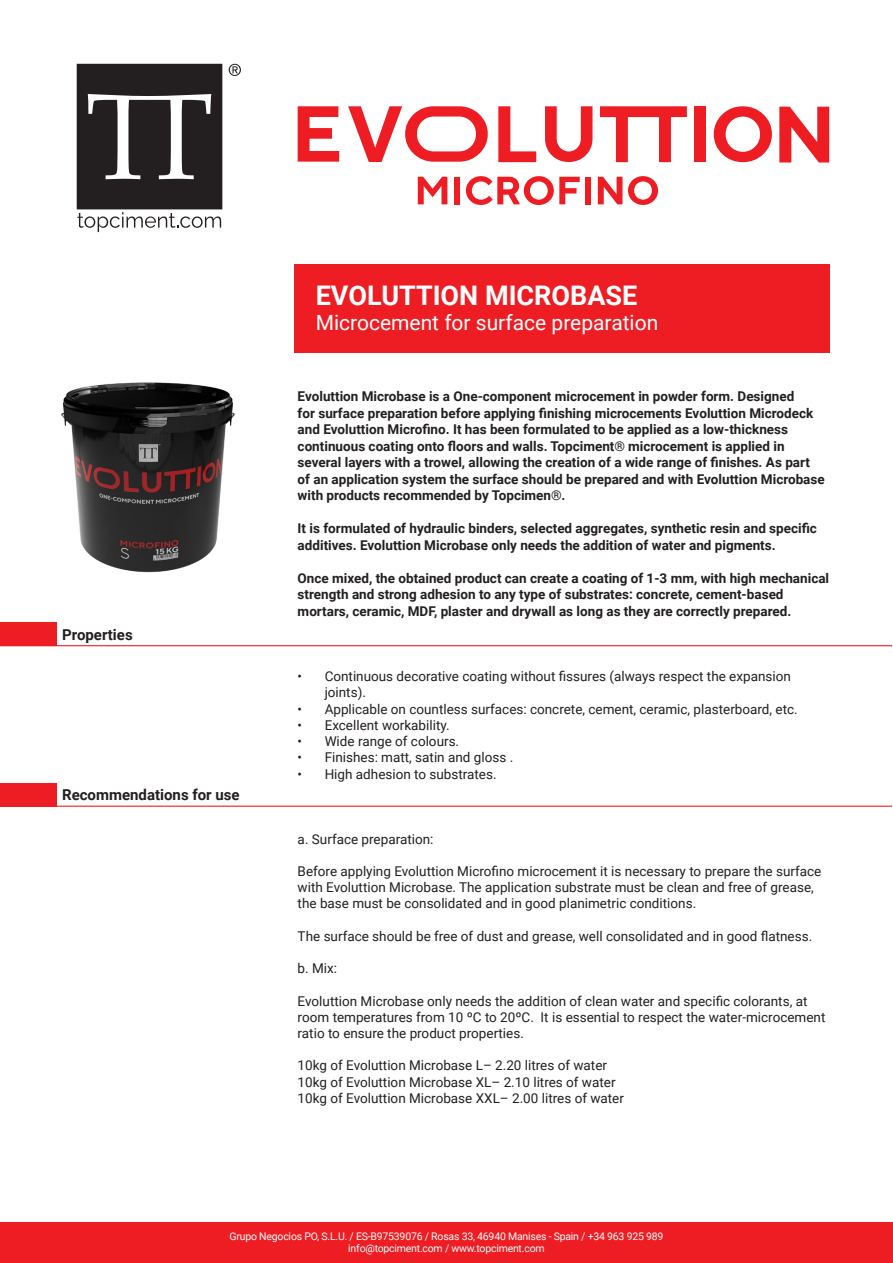
<style>
.page{position:relative;width:893px;height:1263px;background:#fff}
.page>*{position:absolute;margin:0;border:0;box-sizing:border-box;transform-origin:0 0}
.t1{font:700 27px "Roboto";color:#fff}
.t2{font:21px "Roboto";color:#fff}
.t3{font:700 15px "Roboto";color:#231f20}
.cuerpo_texto{font:13.5px/16.2px "Roboto";color:#231f20}
.cuerpo_texto-2{font:700 13.5px/16.5px "Roboto";color:#231f20}
.t4{font:10.5px/12px "Roboto";letter-spacing:-.02em;color:#fff;text-align:center}
.s1{font-weight:400}
</style>
<div class="page">
<div style="left:0;top:1222px;width:893px;height:41px;background:#ee1d23"></div>
<img style="left:61px;top:382px;width:174px;height:191px">
<svg style="left:77px;top:64px;width:145px;height:168px"></svg>
<svg style="left:229px;top:64px;width:12px;height:12px"></svg>
<svg style="left:298px;top:106px;width:41px;height:56px"></svg>
<svg style="left:498px;top:106px;width:38px;height:56px"></svg>
<svg style="left:545px;top:106px;width:47px;height:56px"></svg>
<svg style="left:600px;top:106px;width:87px;height:56px"></svg>
<div style="left:694px;top:106px;width:12px;height:56px;background:#ee1d23"></div>
<svg style="left:714px;top:106px;width:58px;height:56px"></svg>
<svg style="left:779px;top:107px;width:50px;height:55px"></svg>
<svg style="left:348px;top:106px;width:140px;height:56px"></svg>
<svg style="left:418px;top:177px;width:29px;height:27px"></svg>
<div style="left:454px;top:177px;width:6px;height:27px;background:#ee1d23"></div>
<svg style="left:466px;top:176px;width:114px;height:29px"></svg>
<div style="left:585px;top:177px;width:6px;height:27px;background:#ee1d23"></div>
<svg style="left:598px;top:177px;width:24px;height:27px"></svg>
<svg style="left:628px;top:176px;width:30px;height:29px"></svg>
<div style="left:0;top:622px;width:56px;height:24px;background:#ee1d23"></div>
<hr style="left:56px;top:645px;width:836px;height:1px;background:#ee1d23">
<div style="left:0;top:783px;width:56px;height:23px;background:#ee1d23"></div>
<hr style="left:0;top:806px;width:56px;height:1px;background:#ee1d23">
<hr style="left:56px;top:806px;width:836px;height:1px;background:#ee1d23">
<div style="left:294px;top:264px;width:534px;height:87px;background:#ee1d23"></div>
<h1 class="t1" style="left:316px;top:277px;width:323px">EVOLUTTION MICROBASE</h1>
<h2 class="t2" style="left:316px;top:308px;width:344px">Microcement for surface preparation</h2>
<h3 class="t3" style="left:62px;top:624px;width:72px">Properties</h3>
<h3 class="t3" style="left:62px;top:784px;width:179px">Recommendations for use</h3>
<p class="cuerpo_texto-2" style="left:298px;top:388px;width:529px">Evoluttion Microbase is a One-component microcement in powder form. Designed<br>for surface preparation before applying finishing microcements Evoluttion Microdeck and Evoluttion Microfino. It has been formulated to be applied as a low-thickness continuous coating onto floors and walls. Topciment<span class="s1">®</span> microcement is applied in several layers with a trowel, allowing the creation of a wide range of finishes. As part of an application system the surface should be prepared and with Evoluttion Microbase with products recommended by Topcimen<span class="s1">®</span>.</p>
<p class="cuerpo_texto-2" style="left:298px;top:520px;width:521px">It is formulated of hydraulic binders, selected aggregates, synthetic resin and specific additives. Evoluttion Microbase only needs the addition of water and pigments.</p>
<p class="cuerpo_texto-2" style="left:298px;top:569px;width:533px">Once mixed, the obtained product can create a coating of 1-3 mm, with high mechanical strength and strong adhesion to any type of substrates: concrete, cement-based mortars, ceramic, MDF, plaster and drywall as long as they are correctly prepared.</p>
<p class="cuerpo_texto" style="left:325px;top:668px;width:468px;text-indent:-27px">• Continuous decorative coating without fissures (always respect the expansion joints).</p>
<p class="cuerpo_texto" style="left:298px;top:700px;width:502px">• Applicable on countless surfaces: concrete, cement, ceramic, plasterboard, etc.</p>
<p class="cuerpo_texto" style="left:298px;top:716px;width:153px">• Excellent workability.</p>
<p class="cuerpo_texto" style="left:298px;top:733px;width:163px">• Wide range of colours.</p>
<p class="cuerpo_texto" style="left:298px;top:749px;width:217px">• Finishes: matt, satin and gloss .</p>
<p class="cuerpo_texto" style="left:298px;top:765px;width:200px">• High adhesion to substrates.</p>
<p class="cuerpo_texto" style="left:298px;top:830px;width:137px">a. Surface preparation:</p>
<p class="cuerpo_texto" style="left:298px;top:863px;width:525px">Before applying Evoluttion Microfino microcement it is necessary to prepare the surface with Evoluttion Microbase. The application substrate must be clean and free of grease, the base must be consolidated and in good planimetric conditions.</p>
<p class="cuerpo_texto" style="left:298px;top:927px;width:516px">The surface should be free of dust and grease, well consolidated and in good flatness.</p>
<p class="cuerpo_texto" style="left:298px;top:960px;width:41px">b. Mix:</p>
<p class="cuerpo_texto" style="left:298px;top:992px;width:529px">Evoluttion Microbase only needs the addition of clean water and specific colorants, at room temperatures from 10 ºC to 20ºC. It is essential to respect the water-microcement ratio to ensure the product properties.</p>
<p class="cuerpo_texto" style="left:298px;top:1057px;width:311px">10kg of Evoluttion Microbase L– 2.20 litres of water</p>
<p class="cuerpo_texto" style="left:298px;top:1073px;width:319px">10kg of Evoluttion Microbase XL– 2.10 litres of water</p>
<p class="cuerpo_texto" style="left:298px;top:1089px;width:328px">10kg of Evoluttion Microbase XXL– 2.00 litres of water</p>
<p class="t4" style="left:230px;top:1230px;width:435px">Grupo Negocios PO, S.L.U. / ES-B97539076 / Rosas 33, 46940 Manises - Spain / +34 963 925 989 info@topciment.com / www.topciment.com</p>
</div>
